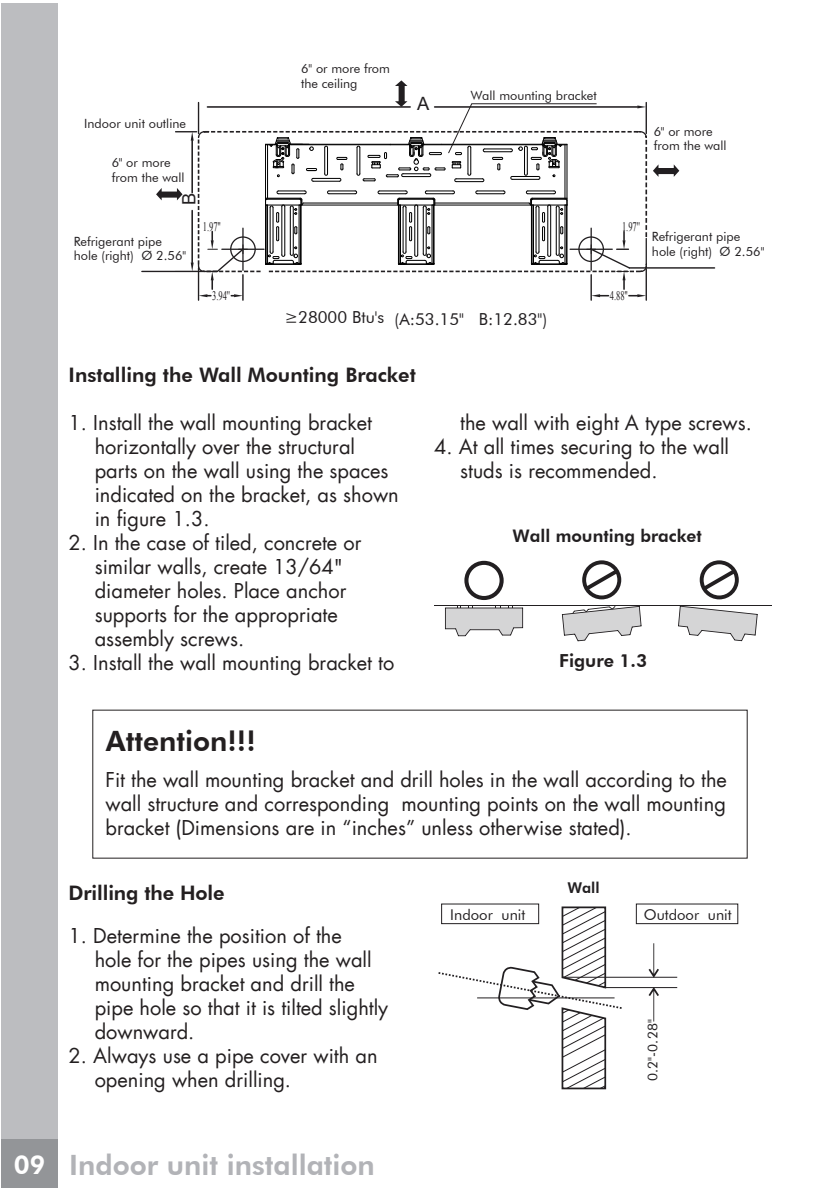
<style>
.page{position:relative;width:840px;height:1191px;background:#fff}
.page>*{position:absolute;margin:0;border:0;box-sizing:border-box;transform-origin:0 0}
.t1{font:800 28px "Futura BT";color:#b2b3b7}
.t2{font:800 28px "Futura BT";color:#231f20}
.t3{font:20px/24px "Futura LT";color:#231f20}
.t4{font:800 20px "Futura BT";color:#231f20}
.t5{font:18.4px "Arial";color:#221f21}
.t6{font:800 18px "Futura BT";color:#231f20}
.t7{font:800 17.4px "Futura BT";color:#221f21}
.t8{font:16.6px "Futura BT";color:#221f21}
.t9{font:14.8px "Futura BT";color:#221f21}
.t10{font:800 14.8px "Futura BT";color:#221f21}
.t11{font:13.6px "Futura BT";color:#221f21}
.t12{font:13px "Times New Roman";color:#221f21;scale:.65 1}
.t13{font:12.8px/14.8px "Futura BT";color:#221f21}
.s1{font-size:26px;color:#fff}
</style>
<div class="page">
<div style="left:1px;top:3px;width:57px;height:1184px;background:#bcbdc0"></div>
<div style="left:1px;top:1139px;width:57px;height:48px;background:#939598"></div>
<hr style="left:629px;top:267px;width:85px;height:2px;background:#221f21">
<hr style="left:142px;top:271px;width:75px;height:1px;background:#221f21">
<svg style="left:653px;top:164px;width:26px;height:13px"></svg>
<svg style="left:156px;top:80px;width:490px;height:220px"></svg>
<svg style="left:582px;top:560px;width:39px;height:39px"></svg>
<svg style="left:699px;top:560px;width:39px;height:39px"></svg>
<svg style="left:678px;top:606px;width:79px;height:35px"></svg>
<svg style="left:561px;top:606px;width:80px;height:35px"></svg>
<svg style="left:445px;top:606px;width:78px;height:30px"></svg>
<hr style="left:434px;top:605px;width:336px;height:1px;background:#221f21">
<div style="left:464px;top:561px;width:39px;height:39px;border:4px solid #221f21;border-radius:50%"></div>
<div style="left:635px;top:903px;width:102px;height:21px;border:1px solid #221f21"></div>
<svg style="left:438px;top:905px;width:185px;height:185px"></svg>
<hr style="left:477px;top:997px;width:137px;height:1px;background:#221f21">
<hr style="left:602px;top:987px;width:74px;height:1px;background:#221f21">
<hr style="left:562px;top:976px;width:114px;height:1px;background:#221f21">
<svg style="left:648px;top:943px;width:10px;height:34px"></svg>
<svg style="left:648px;top:987px;width:10px;height:34px"></svg>
<p class="t13" style="left:84px;top:116px;width:103px">Indoor unit outline</p>
<p class="t13" style="left:301px;top:61px;width:90px">6" or more from</p>
<p class="t13" style="left:301px;top:75px;width:58px">the ceiling</p>
<p class="t5" style="left:417px;top:92px;width:14px">A</p>
<p class="t13" style="left:470px;top:88px;width:127px">Wall mounting bracket</p>
<p class="t13" style="left:112px;top:155px;width:60px">6" or more</p>
<p class="t13" style="left:112px;top:170px;width:74px">from the wall</p>
<p class="t5" style="left:177px;top:205px;width:14px;rotate:-90deg">B</p>
<p class="t13" style="left:74px;top:234px;width:114px">Refrigerant pipe hole (right) Ø 2.56"</p>
<p class="t12" style="left:203px;top:218px;width:29px">1.97''</p>
<p class="t12" style="left:621px;top:218px;width:29px">1.97''</p>
<p class="t12" style="left:212px;top:287px;width:29px">3.94''</p>
<p class="t12" style="left:609px;top:287px;width:29px">4.88''</p>
<p class="t8" style="left:284px;top:309px;width:264px">≥28000 Btu's (A:53.15" B:12.83")</p>
<p class="t13" style="left:653px;top:124px;width:60px">6" or more</p>
<p class="t13" style="left:653px;top:138px;width:74px">from the wall</p>
<p class="t13" style="left:651px;top:229px;width:114px">Refrigerant pipe hole (right) Ø 2.56"</p>
<p class="t4" style="left:69px;top:362px;width:348px">Installing the Wall Mounting Bracket</p>
<p class="t3" style="left:95px;top:410px;width:305px;text-indent:-26px">1. Install the wall mounting bracket horizontally over the structural parts on the wall using the spaces indicated on the bracket, as shown in figure 1.3.</p>
<p class="t3" style="left:95px;top:530px;width:268px;text-indent:-26px">2. In the case of tiled, concrete or similar walls, create 13/64" diameter holes. Place anchor supports for the appropriate assembly screws.</p>
<p class="t3" style="left:69px;top:650px;width:327px">3. Install the wall mounting bracket to</p>
<p class="t3" style="left:460px;top:410px;width:293px">the wall with eight A type screws.</p>
<p class="t3" style="left:460px;top:434px;width:270px;text-indent:-26px">4. At all times securing to the wall studs is recommended.</p>
<p class="t7" style="left:512px;top:525px;width:191px">Wall mounting bracket</p>
<p class="t6" style="left:559px;top:649px;width:89px">Figure 1.3</p>
<h1 class="t2" style="left:106px;top:724px;width:151px">Attention!!!</h1>
<p class="t3" style="left:105px;top:768px;width:622px;text-align:justify">Fit the wall mounting bracket and drill holes in the wall according to the wall structure and corresponding mounting points on the wall mounting bracket (Dimensions are in “inches” unless otherwise stated).</p>
<p class="t4" style="left:69px;top:880px;width:157px">Drilling the Hole</p>
<p class="t3" style="left:95px;top:923px;width:295px;text-indent:-26px">1. Determine the position of the<br>hole for the pipes using the wall mounting bracket and drill the pipe hole so that it is tilted slightly downward.</p>
<p class="t3" style="left:95px;top:1043px;width:284px;text-indent:-26px">2. Always use a pipe cover with an opening when drilling.</p>
<h1 class="t1" style="left:14px;top:1147px;width:362px"><span class="s1">09</span> Indoor unit installation</h1>
<p class="t10" style="left:567px;top:879px;width:34px">Wall</p>
<p class="t9" style="left:450px;top:905px;width:76px">Indoor unit</p>
<p class="t9" style="left:643px;top:905px;width:89px">Outdoor unit</p>
<p class="t11" style="left:644px;top:1081px;width:64px;rotate:-90deg">0.2"-0.28"</p>
</div>
